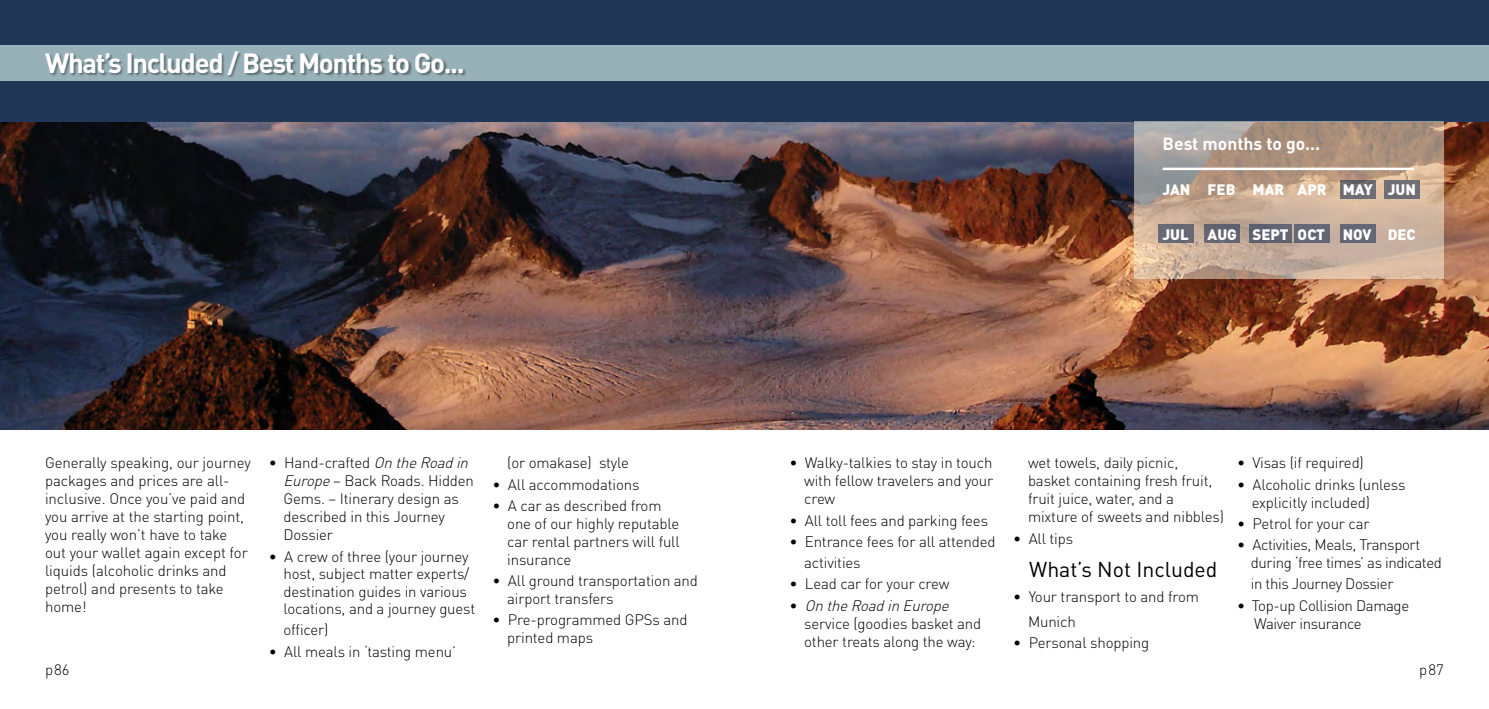
<style>
.page{position:relative;width:1489px;height:709px;background:#fff}
.page>*{position:absolute;margin:0;border:0;box-sizing:border-box;transform-origin:0 0}
.t1{font:700 27.5px "DINOT";letter-spacing:-.05em;color:#fff}
.t2{font:21.25px "DINOT";color:#000}
.t3{font:700 17.5px "DINOT";color:#fff}
.t4{font:300 15px/18px "DINOT";letter-spacing:-.01em;color:#000}
.t5{font:900 15px "DINOT";color:#fff}
.s1{font-style:italic}
</style>
<div class="page">
<img style="left:0;top:121px;width:1488px;height:308px">
<div style="left:0;top:0;width:1488px;height:121px;background:#213757"></div>
<div style="left:0;top:45px;width:1488px;height:36px;background:#98b0b8"></div>
<div style="left:46px;top:52px;width:420px;height:26px;background:#000;opacity:.36"></div>
<svg style="left:1134px;top:121px;width:309px;height:157px;background:#bda693"></svg>
<hr style="left:1162px;top:168px;width:251px;height:2px;background:#fff">
<svg style="left:1339px;top:180px;width:36px;height:19px"></svg>
<div style="left:1384px;top:180px;width:35px;height:19px;background:#6d6e75"></div>
<div style="left:1157px;top:224px;width:36px;height:19px;background:#676973"></div>
<div style="left:1204px;top:224px;width:35px;height:19px;background:#60636f"></div>
<div style="left:1249px;top:224px;width:42px;height:19px;background:#5e626f"></div>
<div style="left:1294px;top:224px;width:35px;height:19px;background:#636774"></div>
<div style="left:1339px;top:224px;width:36px;height:19px;background:#636773"></div>
<h1 class="t1" style="left:45px;top:45px;width:421px">What’s Included / Best Months to Go...</h1>
<p class="t4" style="left:45px;top:453px;width:207px">Generally speaking, our journey packages and prices are all&shy;inclusive. Once you’ve paid and you arrive at the starting point, you really won’t have to take out your wallet again except for liquids (alcoholic drinks and petrol) and presents to take home!</p>
<p class="t4" style="left:283px;top:453px;width:192px;text-indent:-15px">• Hand-crafted <span class="s1">On theRoadin<br>Europe</span>– Back Roads. Hidden<br>Gems. – Itinerary design as described in this Journey<br>Dossier</p>
<p class="t4" style="left:283px;top:547px;width:193px;line-height:17.5px;text-indent:-15px">• A crew of three (your journey host, subject matter experts/ destination guides in various locations, and a journey guest</p>
<p class="t4" style="left:283px;top:621px;width:47px">officer)</p>
<p class="t4" style="left:269px;top:642px;width:189px">• All meals in ‘tasting menu’</p>
<p class="t4" style="left:507px;top:454px;width:123px">(or omakase) style</p>
<p class="t4" style="left:492px;top:475px;width:148px">• All accommodations</p>
<p class="t4" style="left:507px;top:496px;width:174px;text-indent:-15px">• A car as described from one of our highly reputable car rental partners will full insurance</p>
<p class="t4" style="left:507px;top:571px;width:192px;text-indent:-15px">• All ground transportation and airport transfers</p>
<p class="t4" style="left:507px;top:611px;width:182px;text-indent:-15px">• Pre-programmed GPSs and printed maps</p>
<p class="t3" style="left:1162px;top:132px;width:159px">Best months to go...</p>
<p class="t5" style="left:1162px;top:180px;width:255px">JAN FEB MAR APR MAY JUN</p>
<p class="t5" style="left:1162px;top:225px;width:255px">JUL AUG SEPT OCT NOV DEC</p>
<p class="t4" style="left:804px;top:453px;width:191px;text-align:justify;text-indent:-15px">• Walky-talkies to stay in touch with fellow travelers and your crew</p>
<p class="t4" style="left:789px;top:511px;width:200px">• All toll fees and parking fees</p>
<p class="t4" style="left:804px;top:530px;width:193px;line-height:21.2px;text-indent:-15px">• Entrance fees for all attended activities</p>
<p class="t4" style="left:789px;top:575px;width:161px">• Lead car for your crew</p>
<p class="t4" style="left:804px;top:596px;width:179px;text-indent:-15px">• <span class="s1">On theRoadin Europe </span>service (goodies basket and other treats along the way:</p>
<p class="t4" style="left:1027px;top:453px;width:198px">wet towels, daily picnic, basket containing fresh fruit, fruit juice, water, and a mixture of sweets and nibbles)</p>
<p class="t4" style="left:1013px;top:529px;width:61px">• All tips</p>
<h2 class="t2" style="left:1029px;top:555px;width:190px">What’s Not Included</h2>
<p class="t4" style="left:1027px;top:583px;width:172px;line-height:25px;text-indent:-15px">• Your transport to and from<br>Munich</p>
<p class="t4" style="left:1013px;top:633px;width:137px">• Personal shopping</p>
<p class="t4" style="left:1236px;top:453px;width:128px">• Visas (if required)</p>
<p class="t4" style="left:1251px;top:475px;width:155px;text-indent:-15px">• Alcoholic drinks (unless explicitly included)</p>
<p class="t4" style="left:1236px;top:514px;width:134px">• Petrol for your car</p>
<p class="t4" style="left:1250px;top:535px;width:192px;text-indent:-14px">• Activities, Meals, Transport during ‘free times’ as indicated</p>
<p class="t4" style="left:1250px;top:575px;width:144px">in this Journey Dossier</p>
<p class="t4" style="left:1254px;top:596px;width:156px;text-indent:-17px">• Top-up Collision Damage<br>Waiver insurance</p>
<p class="t4" style="left:45px;top:660px;width:26px">p86</p>
<p class="t4" style="left:1418px;top:660px;width:26px">p87</p>
</div>
